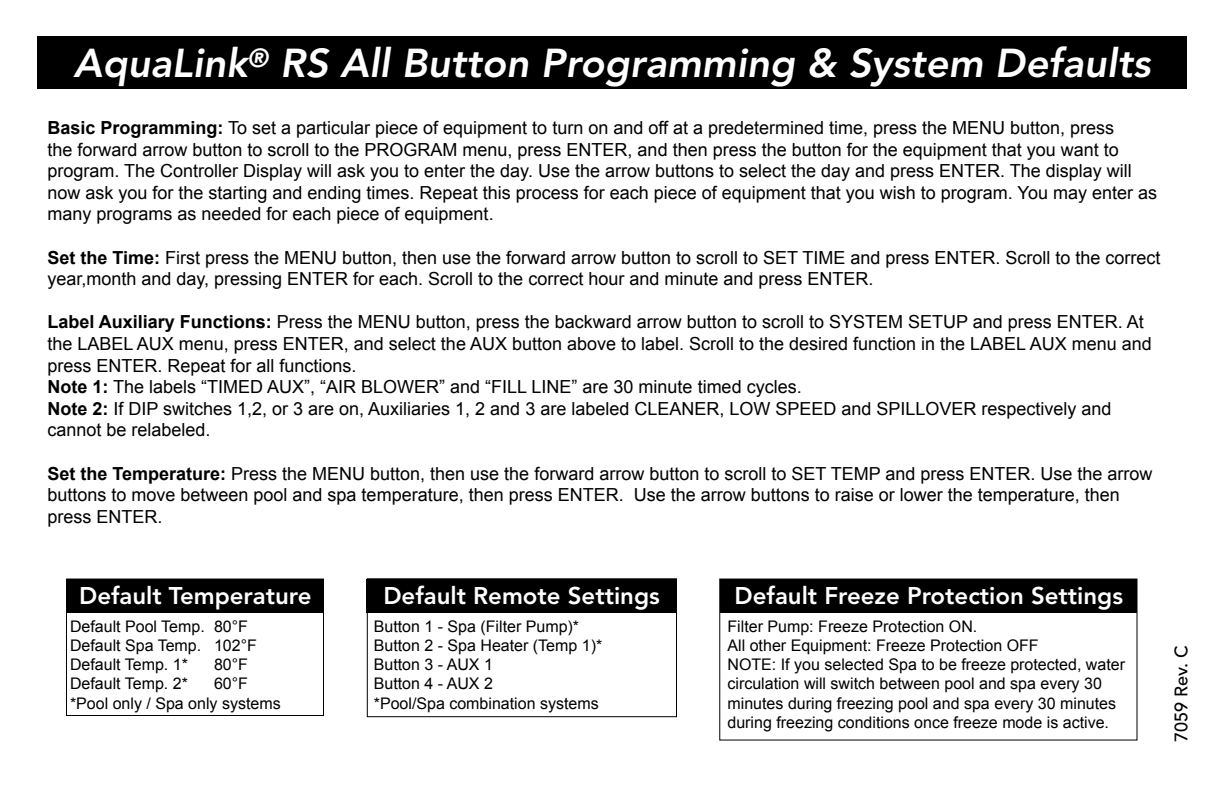
<style>
.page{position:relative;width:1224px;height:792px;background:#fff}
.page>*{position:absolute;margin:0;border:0;box-sizing:border-box;transform-origin:0 0}
.t1{font:italic 800 40px "Avenir";color:#fff}
.t2{font:800 24px "Avenir";color:#fff}
.t3{font:18px/21.6px "Arial";color:#000}
.t4{font:500 18px "Avenir";color:#000}
.t5{font:16px/19.2px "Arial";color:#000}
.s1{font-weight:700}
</style>
<div class="page">
<div style="left:37px;top:36px;width:1150px;height:53px;background:#000"></div>
<div style="left:66px;top:579px;width:258px;height:34px;background:#000"></div>
<div style="left:66px;top:579px;width:258px;height:137px;border:1px solid #000"></div>
<div style="left:367px;top:579px;width:310px;height:34px;background:#000"></div>
<div style="left:720px;top:579px;width:417px;height:34px;background:#000"></div>
<div style="left:719px;top:579px;width:419px;height:162px;border:1px solid #000"></div>
<div style="left:367px;top:578px;width:310px;height:139px;border:1px solid #000"></div>
<h1 class="t1" style="left:73px;top:39px;width:1079px">AquaLink<sup>®</sup> RS All Button Programming &amp; System Defaults</h1>
<p class="t3" style="left:47px;top:117px;width:1111px"><span class="s1">Basic Programming:</span> To set a particular piece of equipment to turn on and off at a predetermined time, press the MENU button, press<br>the forward arrow button to scroll to the PROGRAM menu, press ENTER, and then press the button for the equipment that you want to program. The Controller Display will ask you to enter the day. Use the arrow buttons to select the day and press ENTER. The display will now ask you for the starting and ending times. Repeat this process for each piece of equipment that you wish to program. You may enter as many programs as needed for each piece of equipment.</p>
<p class="t3" style="left:47px;top:247px;width:1114px"><span class="s1">Set the Time:</span> First press the MENU button, then use the forward arrow button to scroll to SET TIME and press ENTER. Scroll to the correct year,month and day, pressing ENTER for each. Scroll to the correct hour and minute and press ENTER.</p>
<p class="t3" style="left:47px;top:311px;width:1106px"><span class="s1">Label Auxiliary Functions:</span> Press the MENU button, press the backward arrow button to scroll to SYSTEM SETUP and press ENTER. At the LABEL AUX menu, press ENTER, and select the AUX button above to label. Scroll to the desired function in the LABEL AUX menu and press ENTER. Repeat for all functions.<br><span class="s1">Note 1:</span> The labels “TIMED AUX”, “AIR BLOWER” and “FILL LINE” are 30 minute timed cycles.<br><span class="s1">Note 2:</span> If DIP switches 1,2, or 3 are on, Auxiliaries 1, 2 and 3 are labeled CLEANER, LOW SPEED and SPILLOVER respectively and cannot be relabeled.</p>
<p class="t3" style="left:47px;top:463px;width:1107px"><span class="s1">Set the Temperature:</span> Press the MENU button, then use the forward arrow button to scroll to SET TEMP and press ENTER. Use the arrow buttons to move between pool and spa temperature, then press ENTER. Use the arrow buttons to raise or lower the temperature, then press ENTER.</p>
<h2 class="t2" style="left:79px;top:581px;width:234px">Default Temperature</h2>
<h2 class="t2" style="left:383px;top:581px;width:278px">Default Remote Settings</h2>
<h2 class="t2" style="left:735px;top:581px;width:390px">Default Freeze Protection Settings</h2>
<p class="t5" style="left:70px;top:617px;width:188px">Default Pool Temp. 80°F<br>Default Spa Temp. 102°F<br>Default Temp. 1*</p>
<p class="t5" style="left:374px;top:617px;width:230px">Button 1 - Spa (Filter Pump)*<br>Button 2 - Spa Heater (Temp 1)*<br>Button 3 - AUX 1<br>Button 4 - AUX 2<br>*Pool/Spa combination systems</p>
<p class="t5" style="left:728px;top:617px;width:399px">Filter Pump: Freeze Protection ON.<br>All other Equipment: Freeze Protection OFF<br>NOTE: If you selected Spa to be freeze protected, water circulation will switch between pool and spa every 30 minutes during freezing pool and spa every 30 minutes during freezing conditions once freeze mode is active.</p>
<p class="t5" style="left:214px;top:655px;width:35px">80°F</p>
<p class="t5" style="left:70px;top:674px;width:212px;text-indent:144px">60°F *Pool only / Spa only systems</p>
<p class="t5" style="left:70px;top:674px;width:119px">Default Temp. 2*</p>
<p class="t4" style="left:1171px;top:742px;width:98px;rotate:-90deg">7059 Rev. C</p>
</div>
